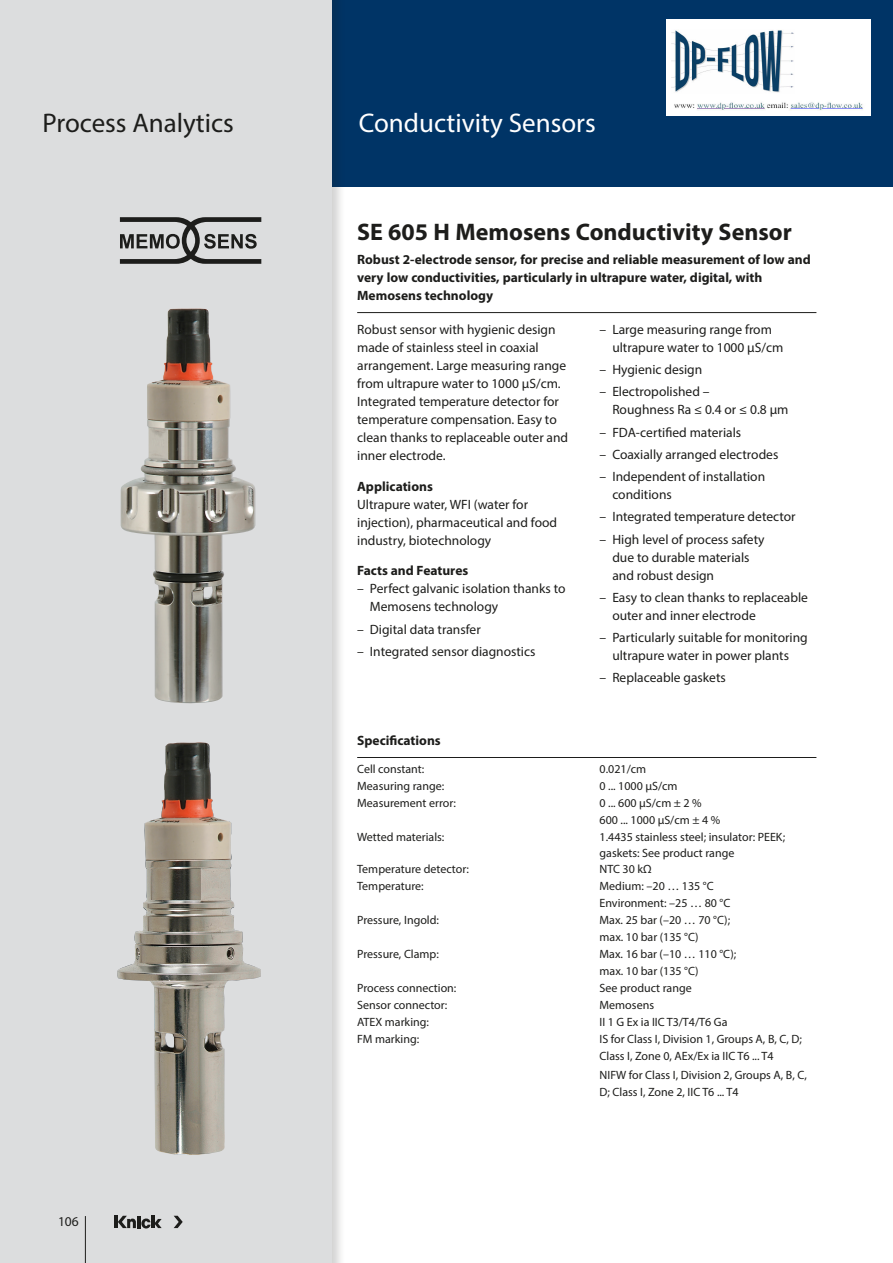
<style>
.page{position:relative;width:893px;height:1263px;background:#fff}
.page>*{position:absolute;margin:0;border:0;box-sizing:border-box;transform-origin:0 0}
.Produktgruppe{font:27px "Myriad Pro";color:#fff}
.t1{font:27px "Myriad Pro";color:#1d1d1b}
.Headline_Produkt{font:700 24px "Myriad Pro";color:#1d1d1b}
.Text{font:13.5px/18px "Myriad Pro";color:#1d1d1b}
.Subhead_Produkt{font:700 13.5px/18px "Myriad Pro";color:#1d1d1b}
.Zwischenüberschrift{font:700 13.5px "Myriad Pro";color:#1d1d1b}
.Tabelle_Headline{font:700 13.5px "Myriad Pro";color:#1d1d1b}
.Tabelle{font:12px/16.5px "Myriad Pro";color:#1d1d1b}
</style>
<div class="page">
<div style="left:332px;top:0;width:561px;height:187px;background:#003466"></div>
<div style="left:0;top:0;width:346px;height:1263px;background:#1d1d1b;opacity:.2"></div>
<div style="left:0;top:0;width:332px;height:1263px;background:#dcddde"></div>
<hr style="left:85px;top:1216px;width:1px;height:47px;background:#1d1d1b">
<hr style="left:114px;top:1216px;width:4px;height:12px;background:#1d1d1b">
<svg style="left:174px;top:1216px;width:9px;height:12px"></svg>
<svg style="left:118px;top:1216px;width:44px;height:12px"></svg>
<hr style="left:357px;top:312px;width:459px;height:1px;background:#1d1d1b">
<img style="left:120px;top:308px;width:135px;height:395px">
<img style="left:117px;top:742px;width:144px;height:413px">
<svg style="left:120px;top:217px;width:141px;height:47px"></svg>
<hr style="left:357px;top:757px;width:459px;height:1px;background:#1d1d1b">
<img style="left:666px;top:19px;width:205px;height:97px">
<h1 class="t1" style="left:43px;top:106px;width:193px">Process Analytics</h1>
<p class="Text" style="left:58px;top:1212px;width:22px">106</p>
<p class="Produktgruppe" style="left:359px;top:106px;width:238px">Conductivity Sensors</p>
<p class="Headline_Produkt" style="left:357px;top:216px;width:436px">SE 605 H Memosens Conductivity Sensor</p>
<p class="Subhead_Produkt" style="left:357px;top:250px;width:455px">Robust 2-electrode sensor, for precise and reliable measurement of low and very low conductivities, particularly in ultrapure water, digital, with<br>Memosens technology</p>
<p class="Text" style="left:357px;top:320px;width:213px">Robust sensor with hygienic design made of stainless steel in coaxial arrangement. Large measuring range from ultrapure water to 1000 µS/cm.<br>Integrated temperature detector for temperature compensation. Easy to clean thanks to replaceable outer and inner electrode.</p>
<p class="Zwischenüberschrift" style="left:357px;top:477px;width:77px">Applications</p>
<p class="Text" style="left:357px;top:495px;width:201px">Ultrapure water, WFI (water for injection), pharmaceutical and food industry, biotechnology</p>
<p class="Zwischenüberschrift" style="left:357px;top:562px;width:113px">Facts and Features</p>
<p class="Text" style="left:370px;top:580px;width:197px;text-indent:-13px">– Perfect galvanic isolation thanks to<br>Memosens technology</p>
<p class="Text" style="left:357px;top:620px;width:125px">– Digital data transfer</p>
<p class="Text" style="left:357px;top:642px;width:180px">– Integrated sensor diagnostics</p>
<p class="Tabelle_Headline" style="left:357px;top:731px;width:85px">Specifications</p>
<p class="Text" style="left:612px;top:320px;width:173px;text-indent:-13px">– Large measuring range from ultrapure water to 1000 µS/cm</p>
<p class="Text" style="left:600px;top:360px;width:104px">– Hygienic design</p>
<p class="Text" style="left:612px;top:383px;width:178px;text-indent:-13px">– Electropolished –<br>Roughness Ra ≤ 0.4 or ≤ 0.8 µm</p>
<p class="Text" style="left:600px;top:423px;width:143px">– FDA-certified materials</p>
<p class="Text" style="left:600px;top:445px;width:180px">– Coaxially arranged electrodes</p>
<p class="Text" style="left:612px;top:467px;width:154px;text-indent:-13px">– Independent of installation conditions</p>
<p class="Text" style="left:600px;top:508px;width:198px">– Integrated temperature detector</p>
<p class="Text" style="left:612px;top:530px;width:154px;text-indent:-13px">– High level of process safety due to durable materials and robust design</p>
<p class="Text" style="left:612px;top:588px;width:197px;text-indent:-13px">– Easy to clean thanks to replaceable outer and inner electrode</p>
<p class="Text" style="left:600px;top:628px;width:210px;text-align:center">– Particularly suitable for monitoring ultrapure water in power plants</p>
<p class="Text" style="left:600px;top:669px;width:128px">– Replaceable gaskets</p>
<p class="Tabelle" style="left:357px;top:760px;width:69px">Cell constant:</p>
<p class="Tabelle" style="left:600px;top:760px;width:48px">0.021/cm</p>
<p class="Tabelle" style="left:357px;top:777px;width:89px">Measuring range:</p>
<p class="Tabelle" style="left:600px;top:777px;width:79px">0 ... 1000 µS/cm</p>
<p class="Tabelle" style="left:357px;top:794px;width:100px">Measurement error:</p>
<p class="Tabelle" style="left:600px;top:794px;width:104px">0 ... 600 µS/cm ± 2 %</p>
<p class="Tabelle" style="left:600px;top:811px;width:122px">600 ... 1000 µS/cm ± 4 %</p>
<p class="Tabelle" style="left:357px;top:828px;width:89px">Wetted materials:</p>
<p class="Tabelle" style="left:600px;top:828px;width:187px">1.4435 stainless steel; insulator: PEEK; gaskets: See product range</p>
<p class="Tabelle" style="left:357px;top:861px;width:113px">Temperature detector:</p>
<p class="Tabelle" style="left:600px;top:861px;width:53px">NTC 30 kΩ</p>
<p class="Tabelle" style="left:357px;top:878px;width:68px">Temperature:</p>
<p class="Tabelle" style="left:600px;top:878px;width:116px">Medium: –20 … 135 °C</p>
<p class="Tabelle" style="left:600px;top:895px;width:132px">Environment: –25 … 80 °C</p>
<p class="Tabelle" style="left:357px;top:912px;width:83px">Pressure, Ingold:</p>
<p class="Tabelle" style="left:600px;top:912px;width:132px">Max. 25 bar (–20 … 70 °C);</p>
<p class="Tabelle" style="left:600px;top:929px;width:101px">max. 10 bar (135 °C)</p>
<p class="Tabelle" style="left:357px;top:946px;width:83px">Pressure, Clamp:</p>
<p class="Tabelle" style="left:600px;top:946px;width:138px">Max. 16 bar (–10 … 110 °C);</p>
<p class="Tabelle" style="left:600px;top:963px;width:101px">max. 10 bar (135 °C)</p>
<p class="Tabelle" style="left:357px;top:980px;width:101px">Process connection:</p>
<p class="Tabelle" style="left:600px;top:980px;width:94px">See product range</p>
<p class="Tabelle" style="left:357px;top:997px;width:92px">Sensor connector:</p>
<p class="Tabelle" style="left:600px;top:997px;width:56px">Memosens</p>
<p class="Tabelle" style="left:357px;top:1014px;width:73px">ATEX marking:</p>
<p class="Tabelle" style="left:600px;top:1014px;width:129px">II 1 G Ex ia IIC T3/T4/T6 Ga</p>
<p class="Tabelle" style="left:357px;top:1031px;width:64px">FM marking:</p>
<p class="Tabelle" style="left:600px;top:1031px;width:204px">IS for Class I, Division 1, Groups A, B, C, D;<br>Class I, Zone 0, AEx/Ex ia IIC T6 ... T4</p>
<p class="Tabelle" style="left:600px;top:1067px;width:209px">NIFW for Class I, Division 2, Groups A, B, C,<br>D; Class I, Zone 2, IIC T6 ... T4</p>
</div>
